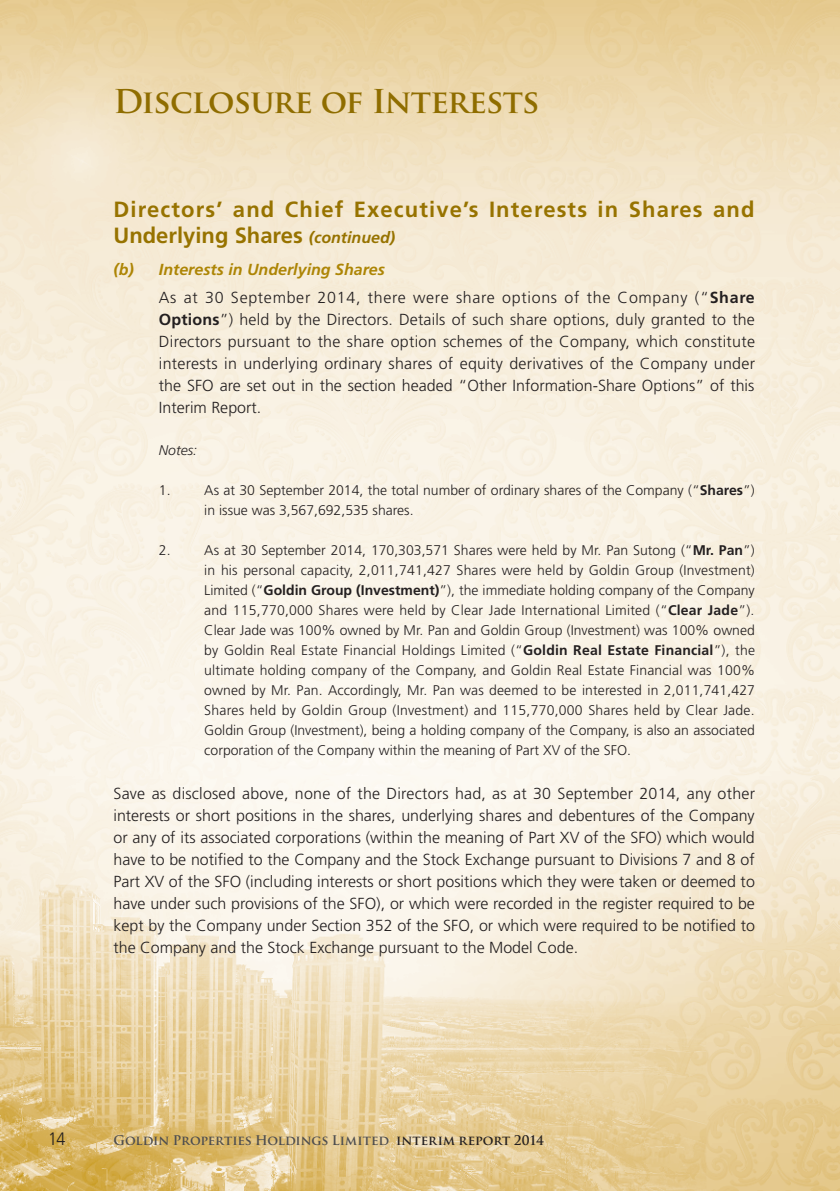
<style>
.page{position:relative;width:840px;height:1191px;background:#fff}
.page>*{position:absolute;margin:0;border:0;box-sizing:border-box;transform-origin:0 0}
.t1{font:700 32px "Trajan Pro";letter-spacing:-.025em;color:#8f6d00}
.t2{font:700 22px/26px "Frutiger LT Std";letter-spacing:.05em;color:#977300}
.t3{font:300 18px "Frutiger LT Std";color:#231f20;scale:.9 1}
.t4{font:300 16px/22px "Frutiger LT Std";color:#231f20;text-align:justify}
.t5{font:300 16px/27.6px "Frutiger LT Std";letter-spacing:.045em;color:#231f20}
.t6{font:300 14px/20px "Frutiger LT Std";color:#231f20}
.t7{font:italic 300 14px "Frutiger LT Std";color:#231f20}
.t8{font:700 13px "Trajan Pro";letter-spacing:-.005em;color:#4d4d4f}
.s1{font-style:italic;font-size:16px}
.s2{font-weight:700;font-style:italic;color:#ad8505}
.s3{font-weight:700}
.s4{color:#231f20}
</style>
<div class="page">
<img style="left:0;top:0;width:838px;height:1191px">
<h1 class="t1" style="left:113px;top:82px;width:427px">Disclosure of Interests</h1>
<h2 class="t2" style="left:113px;top:196px;width:642px">Directors’ and Chief Executive’s Interests in Shares and<br>Underlying Shares <span class="s1">(continued)</span></h2>
<p class="t5" style="left:159px;top:256px;width:597px;text-indent:-45px"><span class="s2">(b) Interests in Underlying Shares<br></span>As at 30 September 2014, there were share options of the Company (“<span class="s3">Share</span></p>
<p class="t4" style="left:159px;top:308px;width:597px"><span class="s3">Options</span>”) held by the Directors. Details of such share options, duly granted to the Directors pursuant to the share option schemes of the Company, which constitute interests in underlying ordinary shares of equity derivatives of the Company under the SFO are set out in the section headed “Other Information-Share Options” of this Interim Report.</p>
<p class="t7" style="left:159px;top:442px;width:40px">Notes:</p>
<p class="t6" style="left:159px;top:480px;width:13px">1.</p>
<p class="t6" style="left:204px;top:480px;width:551px">As at 30 September 2014, the total number of ordinary shares of the Company (“<span class="s3">Shares</span>”) in issue was 3,567,692,535 shares.</p>
<p class="t6" style="left:159px;top:540px;width:13px">2.</p>
<p class="t6" style="left:204px;top:540px;width:552px;text-align:justify">As at 30 September 2014, 170,303,571 Shares were held by Mr. Pan Sutong (“<span class="s3">Mr. Pan</span>”) in his personal capacity, 2,011,741,427 Shares were held by Goldin Group (Investment)<br>Limited (“<span class="s3">Goldin Group (Investment)</span>”), the immediate holding company of the Company and 115,770,000 Shares were held by Clear Jade International Limited (“<span class="s3">Clear Jade</span>”).<br>Clear Jade was 100% owned by Mr. Pan and Goldin Group (Investment) was 100% owned by Goldin Real Estate Financial Holdings Limited (“<span class="s3">Goldin Real Estate Financial</span>”), the ultimate holding company of the Company, and Goldin Real Estate Financial was 100% owned by Mr. Pan. Accordingly, Mr. Pan was deemed to be interested in 2,011,741,427<br>Shares held by Goldin Group (Investment) and 115,770,000 Shares held by Clear Jade.<br>Goldin Group (Investment), being a holding company of the Company, is also an associated corporation of the Company within the meaning of Part XV of the SFO.</p>
<p class="t4" style="left:113px;top:782px;width:642px">Save as disclosed above, none of the Directors had, as at 30 September 2014, any other interests or short positions in the shares, underlying shares and debentures of the Company or any of its associated corporations (within the meaning of Part XV of the SFO) which would have to be notified to the Company and the Stock Exchange pursuant to Divisions 7 and 8 of Part XV of the SFO (including interests or short positions which they were taken or deemed to have under such provisions of the SFO), or which were recorded in the register required to be kept by the Company under Section 352 of the SFO, or which were required to be notified to the Company and the Stock Exchange pursuant to the Model Code.</p>
<p class="t3" style="left:48px;top:1128px;width:21px">14</p>
<p class="t8" style="left:113px;top:1132px;width:432px">Goldin Properties Holdings Limited <span class="s4">interim report 2014</span></p>
</div>
